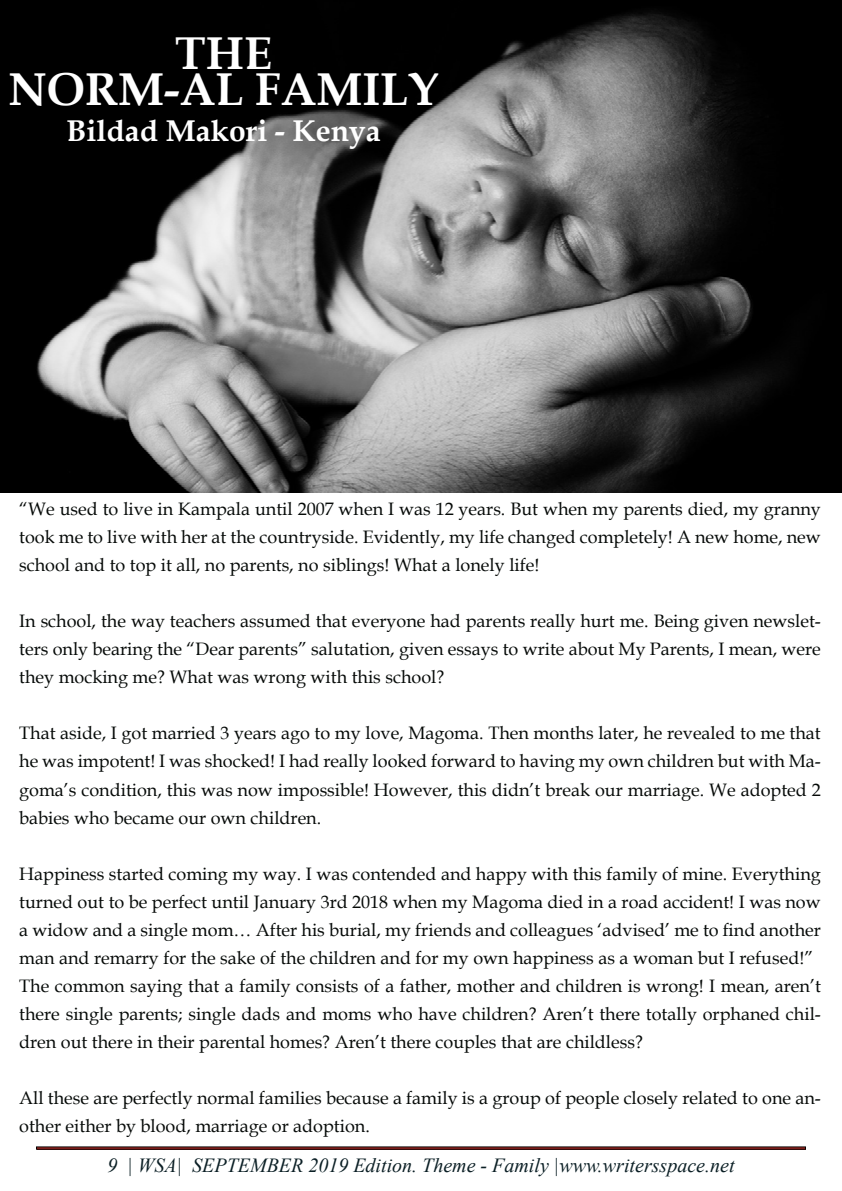
<style>
.page{position:relative;width:842px;height:1191px;background:#fff}
.page>*{position:absolute;margin:0;border:0;box-sizing:border-box;transform-origin:0 0}
.t1{font:700 46px/36px "Book Antiqua";color:#fff;text-align:center}
.t2{font:700 30px "Book Antiqua";color:#fff}
.t3{font:italic 20px "Times New Roman";color:#0b1f25}
.t4{font:18px/28px "Book Antiqua";color:#060a08;text-align:justify}
</style>
<div class="page">
<img style="left:0;top:0;width:842px;height:492px">
<h1 class="t1" style="left:8px;top:36px;width:432px">THE<br>NORM-AL FAMILY</h1>
<h2 class="t2" style="left:67px;top:111px;width:316px">Bildad Makori - Kenya</h2>
<p class="t4" style="left:19px;top:495px;width:803px">“We used to live in Kampala until 2007 when I was 12 years. But when my parents died, my granny took me to live with her at the countryside. Evidently, my life changed completely! A new home, new school and to top it all, no parents, no siblings! What a lonely life!</p>
<p class="t4" style="left:19px;top:607px;width:803px">In school, the way teachers assumed that everyone had parents really hurt me. Being given newslet&shy;ters only bearing the “Dear parents” salutation, given essays to write about My Parents, I mean, were they mocking me? What was wrong with this school?</p>
<p class="t4" style="left:19px;top:719px;width:803px">That aside, I got married 3 years ago to my love, Magoma. Then months later, he revealed to me that he was impotent! I was shocked! I had really looked forward to having my own children but with Ma&shy;goma’s condition, this was now impossible! However, this didn’t break our marriage. We adopted 2 babies who became our own children.</p>
<p class="t4" style="left:19px;top:859px;width:803px;text-align:left">Happiness started coming my way. I was contended and happy with this family of mine. Everything turned out to be perfect until January 3rd 2018 when my Magoma died in a road accident! I was now a widow and a single mom… After his burial, my friends and colleagues ‘advised’ me to find another man and remarry for the sake of the children and for my own happiness as a woman but I refused!” The common saying that a family consists of a father, mother and children is wrong! I mean, aren’t there single parents; single dads and moms who have children? Aren’t there totally orphaned chil&shy;dren out there in their parental homes? Aren’t there couples that are childless?</p>
<p class="t4" style="left:19px;top:1083px;width:803px">All these are perfectly normal families because a family is a group of people closely related to one an&shy;other either by blood, marriage or adoption.</p>
<p class="t3" style="left:107px;top:1151px;width:629px">9 | WSA| SEPTEMBER 2019 Edition. Theme - Family |www.writersspace.net</p>
</div>
